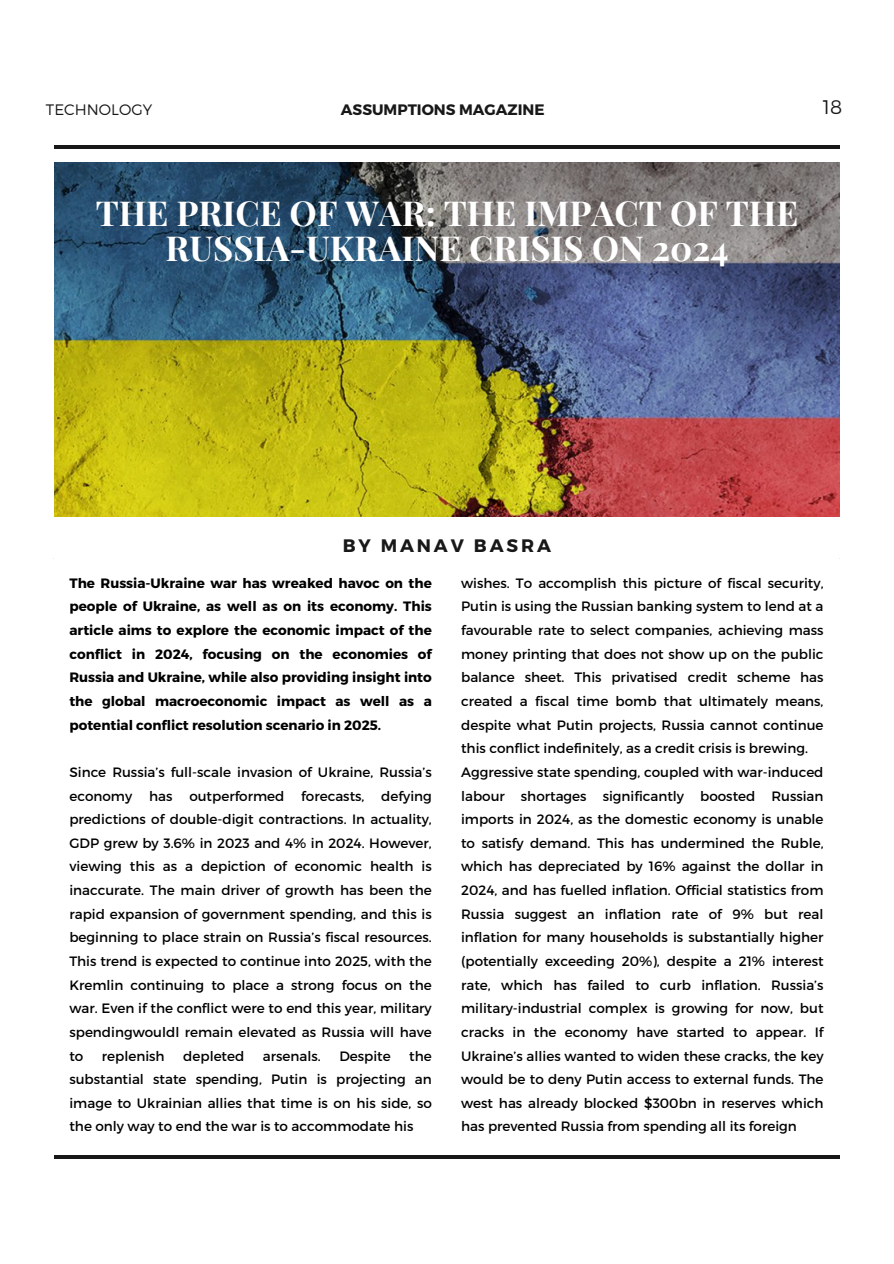
<style>
.page{position:relative;width:894px;height:1264px;background:#fff}
.page>*{position:absolute;margin:0;border:0;box-sizing:border-box;transform-origin:0 0}
.t1{font:700 34.5px/34.8px "Playfair Display";color:#fff;text-align:center}
.t2{font:300 19.65px "Montserrat";color:#181818}
.t3{font:700 18px "Montserrat";letter-spacing:.16em;color:#181818}
.t4{font:700 15.15px "Montserrat";color:#181818}
.t5{font:300 15.15px "Montserrat";color:#181818}
.t6{font:13.5px/23.7px "Montserrat";color:#000;text-align:justify}
.t7{font:700 13.5px/23.7px "Montserrat";color:#000;text-align:justify}
</style>
<div class="page">
<hr style="left:54px;top:146px;width:785px;height:3px;background:#181818">
<hr style="left:54px;top:1155px;width:785px;height:3px;background:#181818">
<img style="left:55px;top:162px;width:784px;height:355px">
<p class="t5" style="left:46px;top:100px;width:108px">TECHNOLOGY</p>
<p class="t4" style="left:341px;top:100px;width:205px">ASSUMPTIONS MAGAZINE</p>
<h2 class="t2" style="left:822px;top:94px;width:21px">18</h2>
<p class="t1" style="left:96px;top:194px;width:704px">THE PRICE OF WAR: THE IMPACT OF THE<br>RUSSIA-UKRAINE CRISIS ON 2024</p>
<h1 class="t3" style="left:342px;top:534px;width:210px">BY MANAV BASRA</h1>
<p class="t7" style="left:69px;top:570px;width:364px">The Russia-Ukraine war has wreaked havoc on the people of Ukraine, as well as on its economy. This article aims to explore the economic impact of the conflict in 2024, focusing on the economies of Russia and Ukraine, while also providing insight into the global macroeconomic impact as well as a potential conflict resolution scenario in 2025.</p>
<h3 class="t6" style="left:69px;top:759px;width:364px">Since Russia’s full-scale invasion of Ukraine, Russia’s economy has outperformed forecasts, defying predictions of double-digit contractions. In actuality, GDP grew by 3.6% in 2023 and 4% in 2024. However, viewing this as a depiction of economic health is inaccurate. The main driver of growth has been the rapid expansion of government spending, and this is beginning to place strain on Russia’s fiscal resources.<br>This trend is expected to continue into 2025, with the Kremlin continuing to place a strong focus on the war. Even if the conflict were to end this year, military spendingwouldl remain elevated as Russia will have to</h3>
<h3 class="t6" style="left:102px;top:1043px;width:64px">replenish</h3>
<h3 class="t6" style="left:183px;top:1043px;width:63px">depleted</h3>
<h3 class="t6" style="left:263px;top:1043px;width:59px">arsenals.</h3>
<h3 class="t6" style="left:339px;top:1043px;width:53px">Despite</h3>
<h3 class="t6" style="left:69px;top:1043px;width:364px;text-indent:340px">the substantial state spending, Putin is projecting an image to Ukrainian allies that time is on his side, so the only way to end the war is to accommodate his</h3>
<p class="t6" style="left:461px;top:570px;width:364px">wishes. To accomplish this picture of fiscal security, Putin is using the Russian banking system to lend at a favourable rate to select companies, achieving mass money printing that does not show up on the public balance sheet. This privatised credit scheme has created a fiscal time bomb that ultimately means, despite what Putin projects, Russia cannot continue this conflict indefinitely, as a credit crisis is brewing.</p>
<p class="t6" style="left:461px;top:759px;width:364px">Aggressive state spending, coupled with war-induced labour shortages significantly boosted Russian imports in 2024, as the domestic economy is unable to satisfy demand. This has undermined the Ruble, which has depreciated by 16% against the dollar in 2024, and has fuelled inflation. Official statistics from Russia suggest an inflation rate of 9% but real inflation for many households is substantially higher (potentially exceeding 20%), despite a 21% interest rate, which has failed to curb inflation. Russia’s military-industrial complex is growing for now, but cracks in the economy have started to appear. If Ukraine’s allies wanted to widen these cracks, the key would be to deny Putin access to external funds. The west has already blocked $300bn in reserves which has prevented Russia from spending all its foreign</p>
</div>
